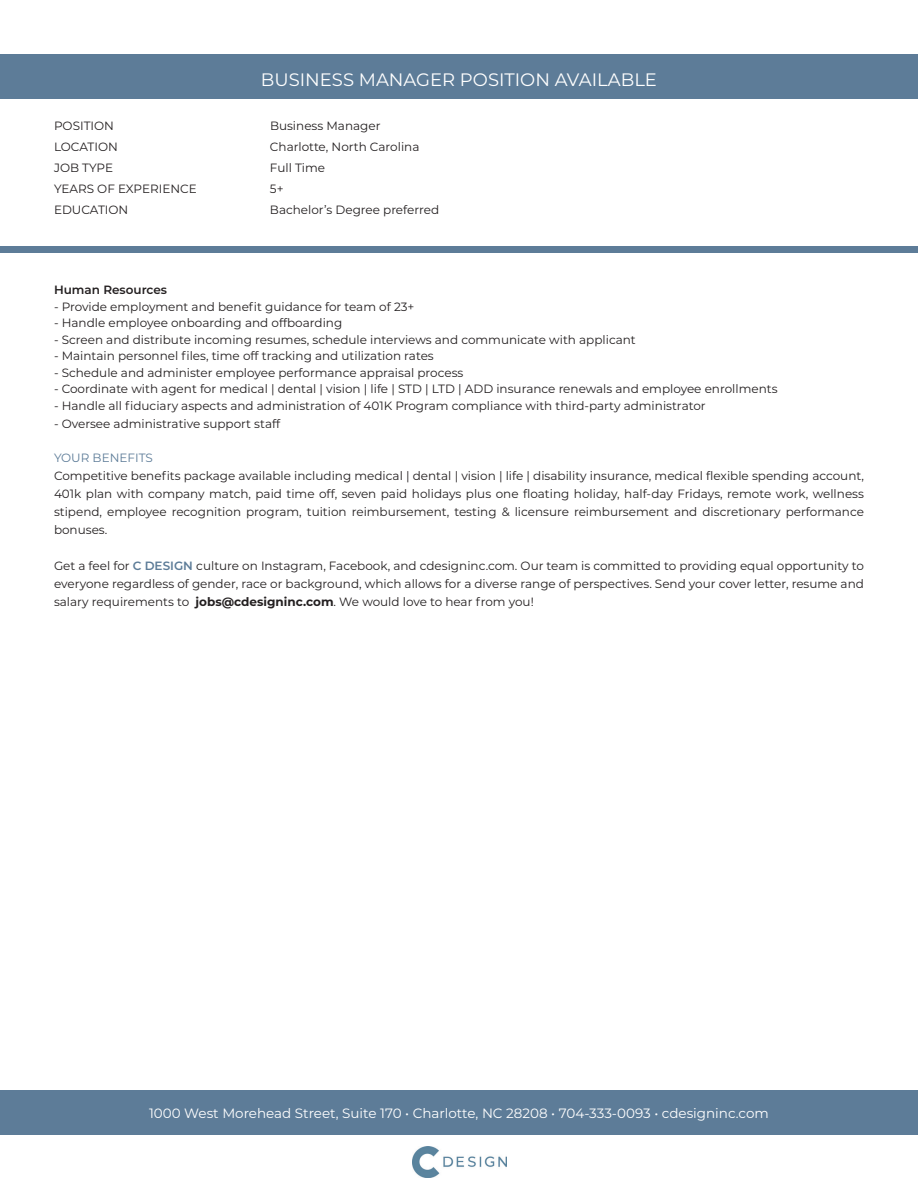
<style>
.page{position:relative;width:918px;height:1188px;background:#fff}
.page>*{position:absolute;margin:0;border:0;box-sizing:border-box;transform-origin:0 0}
.t1{font:18px "Montserrat";color:#fff}
.t2{font:13.5px "Montserrat";color:#fff}
.t3{font:12px/18px "Montserrat";color:#231f20;text-align:justify}
.t4{font:600 12px "Montserrat";color:#231f20}
.t5{font:12px "Montserrat";color:#5d7c98}
.s1{font-weight:600;color:#5d7c98}
.s2{font-weight:700}
</style>
<div class="page">
<div style="left:0;top:54px;width:918px;height:44px;background:#5d7c98"></div>
<div style="left:0;top:1090px;width:918px;height:45px;background:#5d7c98"></div>
<div style="left:0;top:246px;width:918px;height:6px;background:#5d7c98"></div>
<img style="left:413px;top:1146px;width:94px;height:32px">
<p class="t1" style="left:261px;top:67px;width:398px">BUSINESS MANAGER POSITION AVAILABLE</p>
<p class="t3" style="left:54px;top:117px;width:62px">POSITION</p>
<p class="t3" style="left:270px;top:117px;width:112px">Business Manager</p>
<p class="t3" style="left:54px;top:138px;width:65px">LOCATION</p>
<p class="t3" style="left:270px;top:138px;width:151px">Charlotte, North Carolina</p>
<p class="t3" style="left:54px;top:159px;width:61px">JOB TYPE</p>
<p class="t3" style="left:270px;top:159px;width:57px">Full Time</p>
<p class="t3" style="left:54px;top:180px;width:144px">YEARS OF EXPERIENCE</p>
<p class="t3" style="left:270px;top:180px;width:15px">5+</p>
<p class="t3" style="left:54px;top:201px;width:76px">EDUCATION</p>
<p class="t3" style="left:270px;top:201px;width:171px">Bachelor’s Degree preferred</p>
<p class="t4" style="left:54px;top:281px;width:115px">Human Resources</p>
<p class="t3" style="left:54px;top:297px;width:362px">- Provide employment and benefit guidance for team of 23+</p>
<p class="t3" style="left:54px;top:314px;width:290px">- Handle employee onboarding and offboarding</p>
<p class="t3" style="left:54px;top:330px;width:583px">- Screen and distribute incoming resumes, schedule interviews and communicate with applicant</p>
<p class="t3" style="left:54px;top:347px;width:381px">- Maintain personnel files, time off tracking and utilization rates</p>
<p class="t3" style="left:54px;top:363px;width:411px">- Schedule and administer employee performance appraisal process</p>
<p class="t3" style="left:54px;top:380px;width:725px">- Coordinate with agent for medical | dental | vision | life | STD | LTD | ADD insurance renewals and employee enrollments</p>
<p class="t3" style="left:54px;top:396px;width:653px">- Handle all fiduciary aspects and administration of 401K Program compliance with third-party administrator</p>
<p class="t3" style="left:54px;top:414px;width:228px">- Oversee administrative support staff</p>
<p class="t5" style="left:54px;top:450px;width:100px">YOUR BENEFITS</p>
<p class="t3" style="left:54px;top:467px;width:812px">Competitive benefits package available including medical | dental | vision | life | disability insurance, medical flexible spending account, 401k plan with company match, paid time off, seven paid holidays plus one floating holiday, half-day Fridays, remote work, wellness stipend, employee recognition program, tuition reimbursement, testing &amp; licensure reimbursement and discretionary performance bonuses.</p>
<p class="t3" style="left:54px;top:557px;width:812px">Get a feel for <span class="s1">C DESIGN</span> culture on Instagram, Facebook, and cdesigninc.com. Our team is committed to providing equal opportunity to everyone regardless of gender, race or background, which allows for a diverse range of perspectives. Send your cover letter, resume and salary requirements to <span class="s2">jobs@cdesigninc.com</span>. We would love to hear from you!</p>
<p class="t2" style="left:149px;top:1104px;width:621px">1000 West Morehead Street, Suite 170 • Charlotte, NC 28208 • 704-333-0093 • cdesigninc.com</p>
</div>
